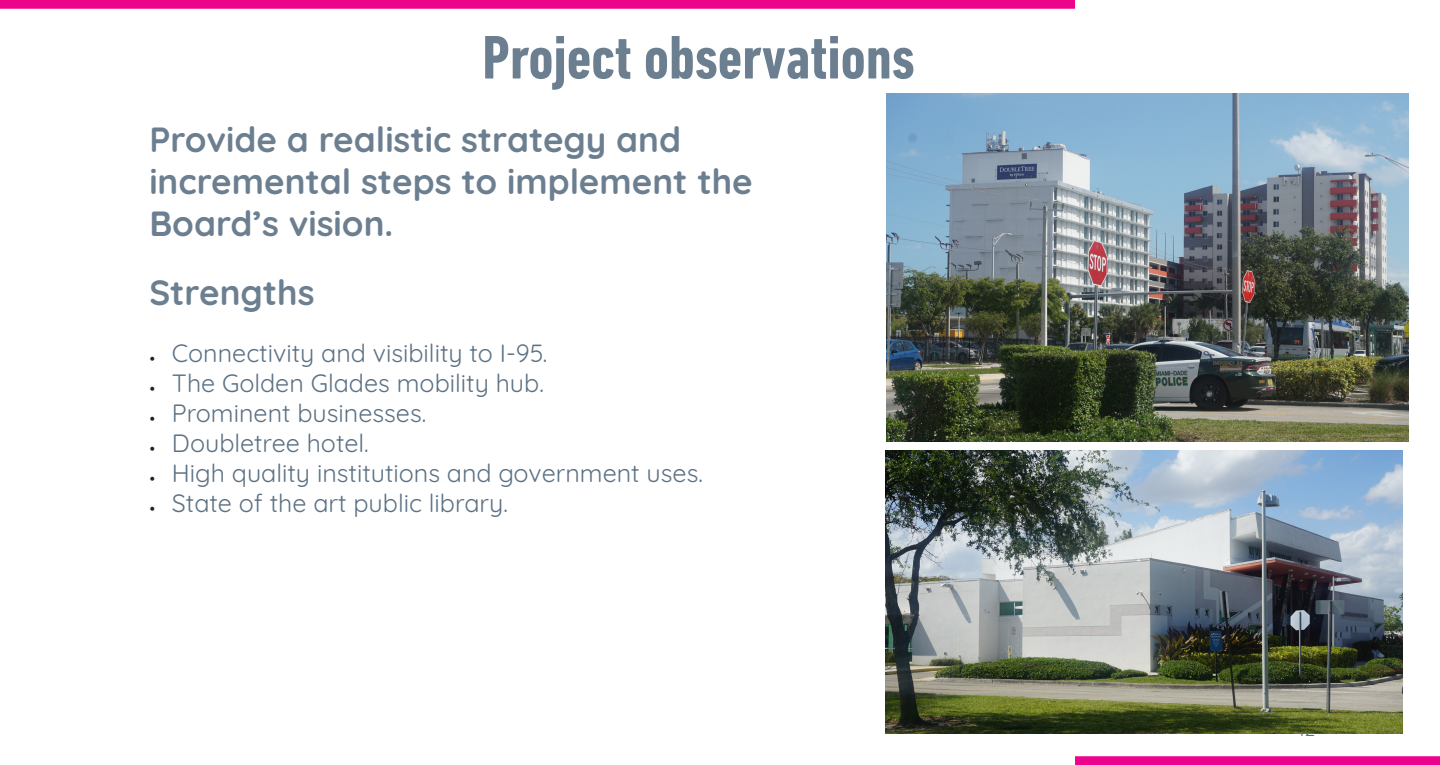
<style>
.page{position:relative;width:1440px;height:765px;background:#fff}
.page>*{position:absolute;margin:0;border:0;box-sizing:border-box;transform-origin:0 0}
.t1{font:700 condensed 62.5px "DIN Next LT Pro";color:#6c7f90}
.t2{font:700 35px/42px "Quicksand";color:#6c7f90}
.t3{font:25px "Quicksand";color:#5c7184}
.t4{font:18.75px "Quicksand";color:#5c7184}
.s1{font-family:"Minion Pro";font-size:15px;color:#231f20}
</style>
<div class="page">
<div style="left:0;top:0;width:1075px;height:9px;background:#ed028c"></div>
<div style="left:1075px;top:756px;width:365px;height:9px;background:#ed028c"></div>
<img style="left:885px;top:450px;width:518px;height:283px">
<img style="left:887px;top:93px;width:522px;height:348px">
<p class="t1" style="left:482px;top:22px;width:434px">Project observations</p>
<p class="t2" style="left:149px;top:116px;width:605px">Provide a realistic strategy and incremental steps to implement the<br>Board’s vision.</p>
<p class="t2" style="left:149px;top:269px;width:167px">Strengths</p>
<p class="t3" style="left:149px;top:333px;width:399px"><span class="s1">•</span> Connectivity and visibility to I-95.</p>
<p class="t3" style="left:149px;top:363px;width:396px"><span class="s1">•</span> The Golden Glades mobility hub.</p>
<p class="t3" style="left:149px;top:393px;width:278px"><span class="s1">•</span> Prominent businesses.</p>
<p class="t3" style="left:149px;top:423px;width:221px"><span class="s1">•</span> Doubletree hotel.</p>
<p class="t3" style="left:149px;top:453px;width:555px"><span class="s1">•</span> High quality institutions and government uses.</p>
<p class="t3" style="left:149px;top:483px;width:360px"><span class="s1">•</span> State of the art public library.</p>
<p class="t4" style="left:1298px;top:715px;width:19px">12</p>
</div>
